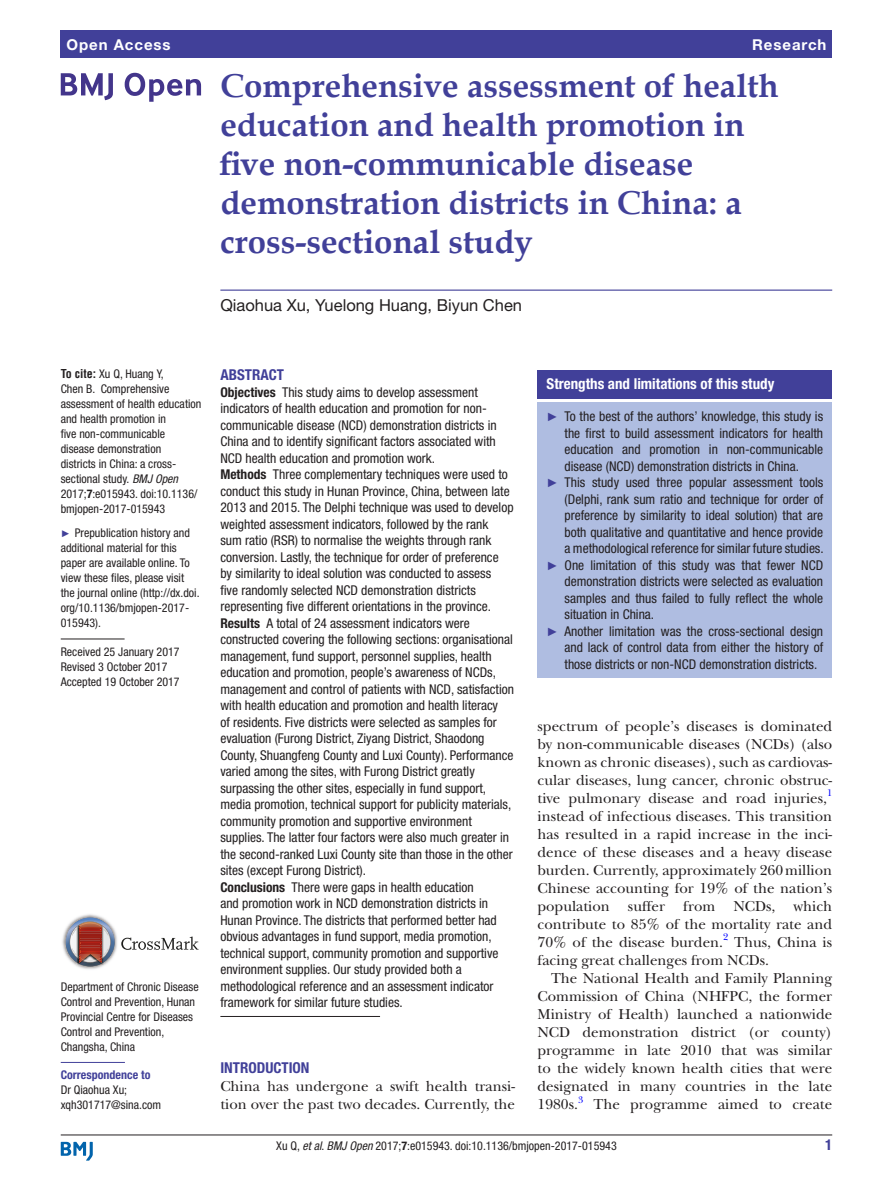
<style>
.page{position:relative;width:893px;height:1191px;background:#fff}
.page>*{position:absolute;margin:0;border:0;box-sizing:border-box;transform-origin:0 0}
.t1{font:700 33px/39px "Book Antiqua";color:#414099}
.t2{font:16.5px "Helvetica Neue LT Std";color:#231f20}
.t3{font:15px/18px "New Baskerville";color:#231f20}
.t4{font:700 condensed 15px "Helvetica Neue LT Std";color:#fff}
.t5{font:700 condensed 15px "Helvetica Neue LT Std";color:#414099}
.t6{font:700 15px "Helvetica Neue LT Std";letter-spacing:.065em;color:#fff}
.t7{font:condensed 13.5px/16.5px "Helvetica Neue LT Std";color:#231f20}
.t8{font:condensed 12px/15px "Helvetica Neue LT Std";color:#231f20}
.t9{font:700 condensed 12px "Helvetica Neue LT Std";color:#414099}
.t10{font:9.9px "New Baskerville";color:#00f}
.s1{font-family:"Helvetica LT Std";font-weight:700}
.s2{font-style:italic}
.s3{font-weight:700}
.s4{font-family:"Arial";font-stretch:normal;font-size:9.75px;color:#414099}
.s5{font-family:"Arial";font-stretch:normal;font-size:12px;color:#414099}
</style>
<div class="page">
<hr style="left:61px;top:1134px;width:771px;height:1px;background:#231f20">
<svg style="left:61px;top:1141px;width:32px;height:19px"></svg>
<div style="left:61px;top:31px;width:771px;height:27px;background:#414099"></div>
<hr style="left:220px;top:1016px;width:160px;height:1px;background:#231f20">
<hr style="left:220px;top:289px;width:612px;height:2px;background:#414099">
<hr style="left:61px;top:638px;width:64px;height:1px;background:#231f20">
<hr style="left:61px;top:1062px;width:64px;height:1px;background:#414099">
<svg style="left:61px;top:73px;width:52px;height:27px"></svg>
<svg style="left:125px;top:73px;width:76px;height:29px"></svg>
<img style="left:62px;top:914px;width:55px;height:55px">
<svg style="left:66px;top:917px;width:49px;height:49px;background:#a78689"></svg>
<svg style="left:121px;top:936px;width:78px;height:13px"></svg>
<div style="left:538px;top:370px;width:294px;height:28px;background:#414099"></div>
<div style="left:538px;top:402px;width:294px;height:275px;background:#afbde1"></div>
<p class="t6" style="left:66px;top:35px;width:106px">Open Access</p>
<p class="t6" style="left:752px;top:35px;width:76px">Research</p>
<h1 class="t1" style="left:220px;top:66px;width:560px">Comprehensive assessment of health education and health promotion in five non-communicable disease demonstration districts in China: a cross-sectional study</h1>
<p class="t2" style="left:220px;top:296px;width:303px">Qiaohua Xu, Yuelong Huang, Biyun Chen</p>
<p class="t8" style="left:61px;top:366px;width:142px"><span class="s1">To cite:</span> Xu Q, Huang Y,<br>Chen B. Comprehensive assessment of health education and health promotion in<br>five non-communicable disease demonstration<br>districts in China: a cross&shy;sectional study. <span class="s2">BMJ Open<br></span>2017;<span class="s3">7</span>:e015943. doi:10.1136/ bmjopen-2017-015943</p>
<p class="t8" style="left:61px;top:525px;width:140px"><span class="s4">►</span> Prepublication history and additional material for this paper are available online. To view these files, please visit the journal online (http://dx.doi. org/10.1136/bmjopen-2017-<br>015943).</p>
<p class="t8" style="left:61px;top:644px;width:120px">Received 25 January 2017<br>Revised 3 October 2017<br>Accepted 19 October 2017</p>
<p class="t8" style="left:61px;top:979px;width:139px">Department of Chronic Disease<br>Control and Prevention, Hunan<br>Provincial Centre for Diseases<br>Control and Prevention,<br>Changsha, China</p>
<p class="t9" style="left:61px;top:1067px;width:91px">Correspondence to</p>
<p class="t8" style="left:61px;top:1082px;width:102px">Dr Qiaohua Xu; xqh301717@sina.com</p>
<p class="t5" style="left:220px;top:366px;width:65px">Abstract</p>
<p class="t7" style="left:220px;top:384px;width:295px"><span class="s3">Objectives</span> This study aims to develop assessment indicators of health education and promotion for non&shy;communicable disease (NCD) demonstration districts in China and to identify significant factors associated with NCD health education and promotion work.<br><span class="s3">Methods</span> Three complementary techniques were used to conduct this study in Hunan Province, China, between late 2013 and 2015. The Delphi technique was used to develop weighted assessment indicators, followed by the rank<br>sum ratio (RSR) to normalise the weights through rank conversion. Lastly, the technique for order of preference<br>by similarity to ideal solution was conducted to assess<br>five randomly selected NCD demonstration districts representing five different orientations in the province.<br><span class="s3">Results</span> A total of 24 assessment indicators were constructed covering the following sections: organisational management, fund support, personnel supplies, health education and promotion, people’s awareness of NCDs, management and control of patients with NCD, satisfaction with health education and promotion and health literacy<br>of residents. Five districts were selected as samples for evaluation (Furong District, Ziyang District, Shaodong County, Shuangfeng County and Luxi County). Performance varied among the sites, with Furong District greatly surpassing the other sites, especially in fund support, media promotion, technical support for publicity materials, community promotion and supportive environment supplies. The latter four factors were also much greater in the second-ranked Luxi County site than those in the other sites (except Furong District).<br><span class="s3">Conclusions</span> There were gaps in health education<br>and promotion work in NCD demonstration districts in Hunan Province. The districts that performed better had obvious advantages in fund support, media promotion, technical support, community promotion and supportive environment supplies. Our study provided both a methodological reference and an assessment indicator framework for similar future studies.</p>
<p class="t5" style="left:220px;top:1059px;width:91px">Introduction</p>
<p class="t3" style="left:220px;top:1077px;width:296px">China has undergone a swift health transi&shy;tion over the past two decades. Currently, the</p>
<p class="t4" style="left:547px;top:375px;width:229px">Strengths and limitations of this study</p>
<p class="t7" style="left:547px;top:408px;width:278px"><span class="s5">►</span> To the best of the authors’ knowledge, this study is</p>
<p class="t7" style="left:565px;top:424px;width:260px">the first to build assessment indicators for health</p>
<p class="t7" style="left:565px;top:441px;width:260px">education and promotion in non-communicable</p>
<p class="t7" style="left:565px;top:457px;width:236px">disease (NCD) demonstration districts in China.</p>
<p class="t7" style="left:547px;top:474px;width:278px"><span class="s5">►</span> This study used three popular assessment tools</p>
<p class="t7" style="left:565px;top:490px;width:260px">(Delphi, rank sum ratio and technique for order of</p>
<p class="t7" style="left:565px;top:507px;width:260px">preference by similarity to ideal solution) that are</p>
<p class="t7" style="left:565px;top:523px;width:260px">both qualitative and quantitative and hence provide</p>
<p class="t7" style="left:565px;top:540px;width:261px">a methodological reference for similar future studies.</p>
<p class="t7" style="left:547px;top:556px;width:278px"><span class="s5">►</span> One limitation of this study was that fewer NCD</p>
<p class="t7" style="left:565px;top:573px;width:260px">demonstration districts were selected as evaluation</p>
<p class="t7" style="left:565px;top:589px;width:260px">samples and thus failed to fully reflect the whole</p>
<p class="t7" style="left:565px;top:606px;width:91px">situation in China.</p>
<p class="t7" style="left:547px;top:622px;width:278px"><span class="s5">►</span> Another limitation was the cross-sectional design</p>
<p class="t7" style="left:565px;top:639px;width:260px">and lack of control data from either the history of</p>
<p class="t7" style="left:565px;top:655px;width:254px">those districts or non-NCD demonstration districts.</p>
<p class="t3" style="left:538px;top:717px;width:296px;text-align:justify">spectrum of people’s diseases is dominated by non-communicable diseases (NCDs) (also known as chronic diseases), such as cardiovas&shy;cular diseases, lung cancer, chronic obstruc&shy;tive pulmonary disease and road injuries,<sup>1 </sup>instead of infectious diseases. This transition has resulted in a rapid increase in the inci&shy;dence of these diseases and a heavy disease burden. Currently, approximately 260million Chinese accounting for 19% of the nation’s population suffer from NCDs, which contribute to 85% of the mortality rate and 70% of the disease burden.</p>
<p class="t10" style="left:723px;top:931px;width:7px">2</p>
<p class="t3" style="left:538px;top:933px;width:296px;text-indent:197px">Thus, China is facing great challenges from NCDs.</p>
<p class="t3" style="left:538px;top:969px;width:296px;text-align:justify;text-indent:14px">The National Health and Family Planning Commission of China (NHFPC, the former Ministry of Health) launched a nationwide NCD demonstration district (or county) programme in late 2010 that was similar to the widely known health cities that were designated in many countries in the late 1980s.<sup>3</sup></p>
<p class="t3" style="left:594px;top:1095px;width:240px">The programme aimed to create</p>
<p class="t8" style="left:276px;top:1137px;width:342px">Xu Q, <span class="s2">et al</span>. <span class="s2">BMJ Open</span> 2017;<span class="s3">7</span>:e015943. doi:10.1136/bmjopen-2017-015943</p>
<p class="t5" style="left:825px;top:1135px;width:9px">1</p>
</div>
